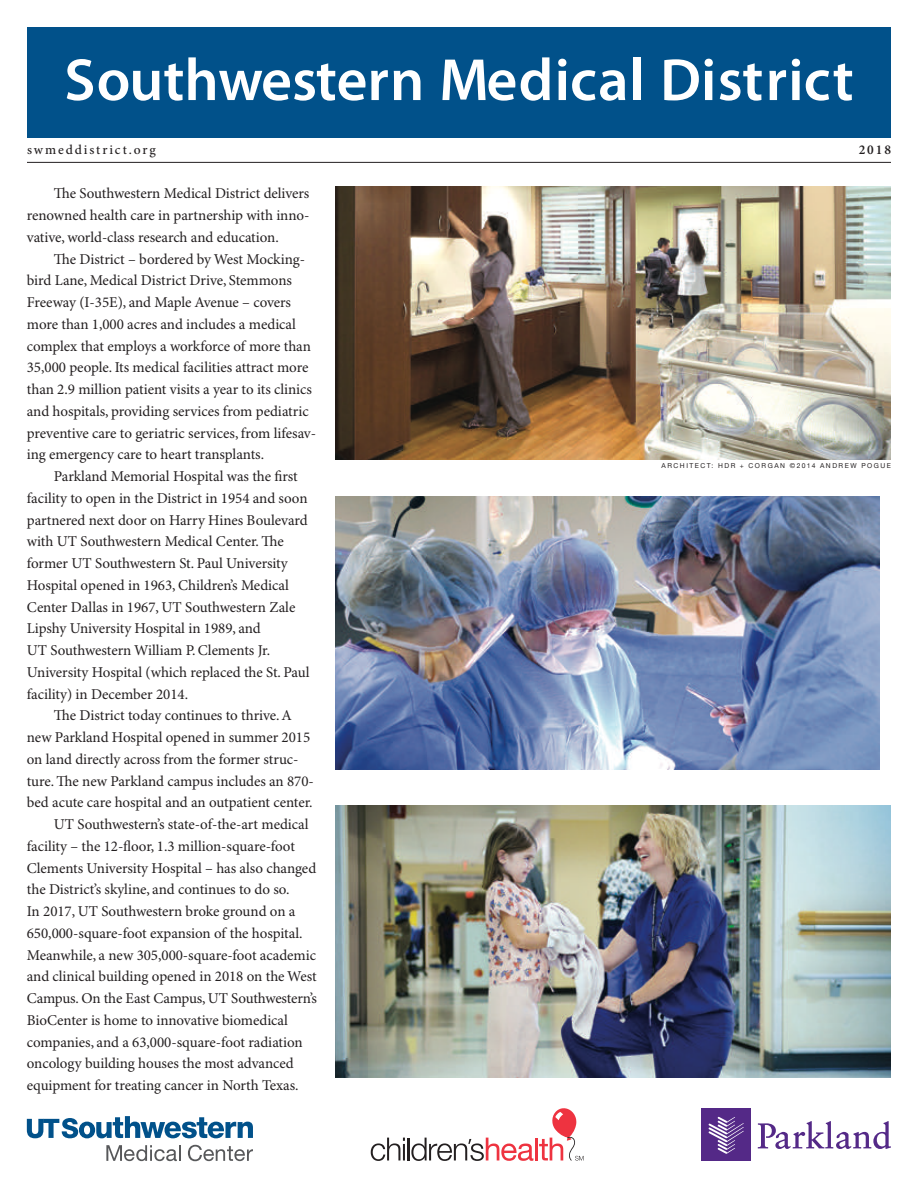
<style>
.page{position:relative;width:918px;height:1188px;background:#fff}
.page>*{position:absolute;margin:0;border:0;box-sizing:border-box;transform-origin:0 0}
.t1{font:600 60px "Myriad Pro";color:#fff}
.t2{font:15px/21.8px "Minion Pro";letter-spacing:-.005em;color:#231f20}
.t3{font:500 13.5px "Minion Pro";letter-spacing:.14em;color:#231f20}
.t4{font:600 13.5px "Minion Pro";color:#231f20}
.t5{font:6.75px "Helvetica Neue";letter-spacing:.22em;color:#231f20}
</style>
<div class="page">
<img style="left:335px;top:187px;width:556px;height:273px">
<img style="left:335px;top:497px;width:545px;height:272px">
<img style="left:335px;top:805px;width:556px;height:273px">
<hr style="left:27px;top:162px;width:864px;height:1px;background:#231f20">
<div style="left:27px;top:27px;width:864px;height:111px;background:#01518a"></div>
<svg style="left:106px;top:1145px;width:75px;height:16px"></svg>
<svg style="left:188px;top:1145px;width:65px;height:16px"></svg>
<svg style="left:27px;top:1116px;width:226px;height:22px"></svg>
<svg style="left:758px;top:1121px;width:133px;height:28px"></svg>
<div style="left:701px;top:1109px;width:50px;height:52px;background:#542987"></div>
<svg style="left:708px;top:1117px;width:36px;height:37px"></svg>
<hr style="left:535px;top:1138px;width:3px;height:22px;background:#ee3340">
<svg style="left:371px;top:1138px;width:34px;height:23px"></svg>
<hr style="left:407px;top:1138px;width:2px;height:22px;background:#231f20">
<svg style="left:411px;top:1138px;width:122px;height:23px"></svg>
<svg style="left:539px;top:1108px;width:45px;height:53px"></svg>
<h1 class="t1" style="left:64px;top:47px;width:791px">Southwestern Medical District</h1>
<p class="t3" style="left:27px;top:140px;width:130px">swmeddistrict.org</p>
<p class="t4" style="left:859px;top:141px;width:34px">2018</p>
<p class="t2" style="left:27px;top:183px;width:284px;text-align:justify;text-indent:27px">The Southwestern Medical District delivers renowned health care in partnership with inno&shy;vative, world-class research and education.</p>
<p class="t2" style="left:27px;top:249px;width:291px;text-indent:27px">The District – bordered by West Mocking&shy;bird Lane, Medical District Drive, Stemmons Freeway (I-35E), and Maple Avenue – covers more than 1,000 acres and includes a medical complex that employs a workforce of more than 35,000 people. Its medical facilities attract more than 2.9 million patient visits a year to its clinics and hospitals, providing services from pediatric preventive care to geriatric services, from lifesav&shy;ing emergency care to heart transplants.</p>
<p class="t2" style="left:27px;top:466px;width:284px;text-indent:27px">Parkland Memorial Hospital was the first facility to open in the District in 1954 and soon partnered next door on Harry Hines Boulevard with UT Southwestern Medical Center. The former UT Southwestern St. Paul University Hospital opened in 1963, Children’s Medical Center Dallas in 1967, UT Southwestern Zale Lipshy University Hospital in 1989, and<br>UT Southwestern William P. Clements Jr.<br>University Hospital (which replaced the St. Paul facility) in December 2014.</p>
<p class="t2" style="left:54px;top:705px;width:240px">The District today continues to thrive. A</p>
<p class="t2" style="left:27px;top:727px;width:285px">new Parkland Hospital opened in summer 2015</p>
<p class="t2" style="left:27px;top:749px;width:273px">on land directly across from the former struc-</p>
<p class="t2" style="left:27px;top:771px;width:289px">ture. The new Parkland campus includes an 870-</p>
<p class="t2" style="left:27px;top:792px;width:287px">bed acute care hospital and an outpatient center.</p>
<p class="t2" style="left:54px;top:814px;width:256px">UT Southwestern’s state-of-the-art medical</p>
<p class="t2" style="left:27px;top:836px;width:270px">facility – the 12-floor, 1.3 million-square-foot</p>
<p class="t2" style="left:27px;top:858px;width:291px">Clements University Hospital – has also changed</p>
<p class="t2" style="left:27px;top:879px;width:264px">the District’s skyline, and continues to do so.</p>
<p class="t2" style="left:27px;top:901px;width:270px">In 2017, UT Southwestern broke ground on a</p>
<p class="t2" style="left:27px;top:923px;width:277px">650,000-square-foot expansion of the hospital.</p>
<p class="t2" style="left:27px;top:945px;width:291px">Meanwhile, a new 305,000-square-foot academic</p>
<p class="t2" style="left:27px;top:966px;width:291px">and clinical building opened in 2018 on the West</p>
<p class="t2" style="left:27px;top:988px;width:292px">Campus. On the East Campus, UT Southwestern’s</p>
<p class="t2" style="left:27px;top:1010px;width:263px">BioCenter is home to innovative biomedical</p>
<p class="t2" style="left:27px;top:1032px;width:277px">companies, and a 63,000-square-foot radiation</p>
<p class="t2" style="left:27px;top:1053px;width:268px">oncology building houses the most advanced</p>
<p class="t2" style="left:27px;top:1075px;width:273px">equipment for treating cancer in North Texas.</p>
<p class="t5" style="left:662px;top:461px;width:231px">ARCHITECT: HDR + CORGAN ©2014 ANDREW POGUE</p>
</div>
